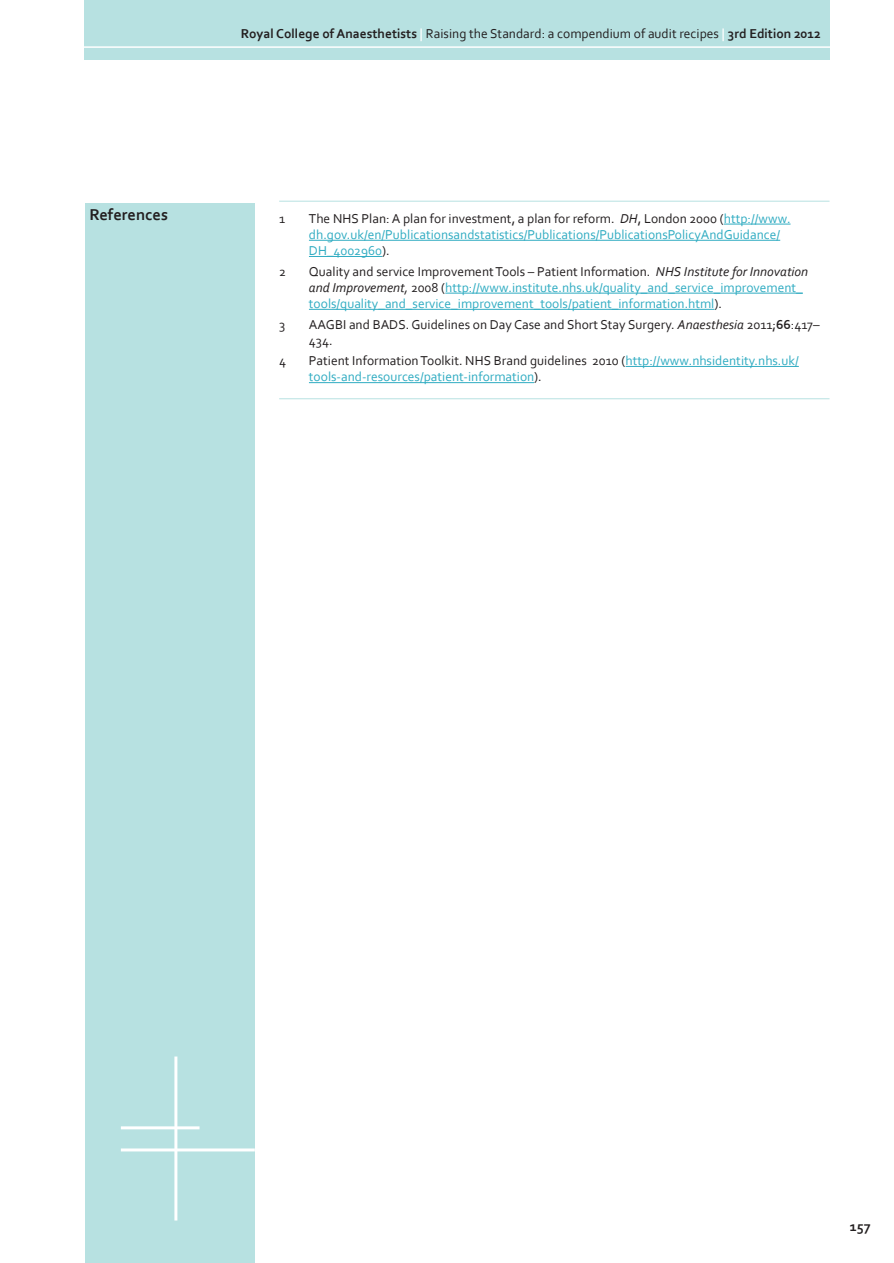
<style>
.page{position:relative;width:894px;height:1263px;background:#fff}
.page>*{position:absolute;margin:0;border:0;box-sizing:border-box;transform-origin:0 0}
.t1{font:700 16.5px "Corbel";color:#231f20}
.t2{font:700 14.25px "Corbel";color:#231f20}
.t3{font:13.5px/16.2px "Corbel";color:#30acc2}
.t4{font:13.5px/16.2px "Corbel";color:#231f20}
.s1{font-weight:700}
.s2{font-weight:700;color:#fff}
.s3{color:#231f20}
.s4{font-style:italic;color:#231f20}
.s5{font-style:italic}
</style>
<div class="page">
<div style="left:85px;top:203px;width:170px;height:1060px;background:#b7e1e1"></div>
<hr style="left:174px;top:1056px;width:3px;height:164px;background:#fff">
<hr style="left:121px;top:1126px;width:78px;height:3px;background:#fff">
<hr style="left:121px;top:1148px;width:134px;height:3px;background:#fff">
<div style="left:84px;top:0;width:745px;height:60px;background:#b7e1e1"></div>
<hr style="left:81px;top:46px;width:753px;height:2px;background:#fff">
<hr style="left:279px;top:201px;width:550px;height:1px;background:#b7e1e1">
<hr style="left:724px;top:224px;width:66px;height:1px;background:#30acc2">
<hr style="left:309px;top:240px;width:471px;height:1px;background:#30acc2">
<hr style="left:309px;top:256px;width:73px;height:1px;background:#30acc2">
<hr style="left:445px;top:293px;width:358px;height:1px;background:#30acc2">
<hr style="left:309px;top:309px;width:405px;height:1px;background:#30acc2">
<hr style="left:625px;top:366px;width:174px;height:1px;background:#30acc2">
<hr style="left:279px;top:398px;width:550px;height:1px;background:#b7e1e1">
<hr style="left:309px;top:382px;width:225px;height:1px;background:#30acc2">
<p class="t4" style="left:241px;top:25px;width:581px"><span class="s1">Royal College of Anaesthetists</span> <span class="s2">|</span> Raising the Standard: a compendium of audit recipes <span class="s2">|</span> <span class="s1">3rd Edition 2012</span></p>
<p class="t1" style="left:89px;top:204px;width:80px">References</p>
<p class="t4" style="left:279px;top:210px;width:8px">1</p>
<p class="t3" style="left:309px;top:210px;width:483px"><span class="s3">The NHS Plan: A plan for investment, a plan for reform.</span> <span class="s4">DH</span><span class="s3">, London 2000 (</span>http://www. dh.gov.uk/en/Publicationsandstatistics/Publications/PublicationsPolicyAndGuidance/<br>DH_4002960<span class="s3">).</span></p>
<p class="t4" style="left:279px;top:263px;width:8px">2</p>
<p class="t3" style="left:309px;top:263px;width:501px"><span class="s3">Quality and service Improvement Tools – Patient Information.</span> <span class="s4">NHS Institute for Innovation and Improvement,</span> <span class="s3">2008 (</span>http://www.institute.nhs.uk/quality_and_service_improvement_ tools/quality_and_service_improvement_tools/patient_information.html<span class="s3">).</span></p>
<p class="t4" style="left:279px;top:316px;width:8px">3</p>
<p class="t4" style="left:309px;top:316px;width:512px">AAGBI and BADS. Guidelines on Day Case and Short Stay Surgery. <span class="s5">Anaesthesia</span> 2011;<span class="s1">66</span>:417–<br>434.</p>
<p class="t4" style="left:279px;top:352px;width:8px">4</p>
<p class="t3" style="left:309px;top:352px;width:491px"><span class="s3">Patient Information Toolkit. NHS Brand guidelines 2010 (</span>http://www.nhsidentity.nhs.uk/ tools-and-resources/patient-information<span class="s3">).</span></p>
<p class="t2" style="left:850px;top:1218px;width:22px">157</p>
</div>
